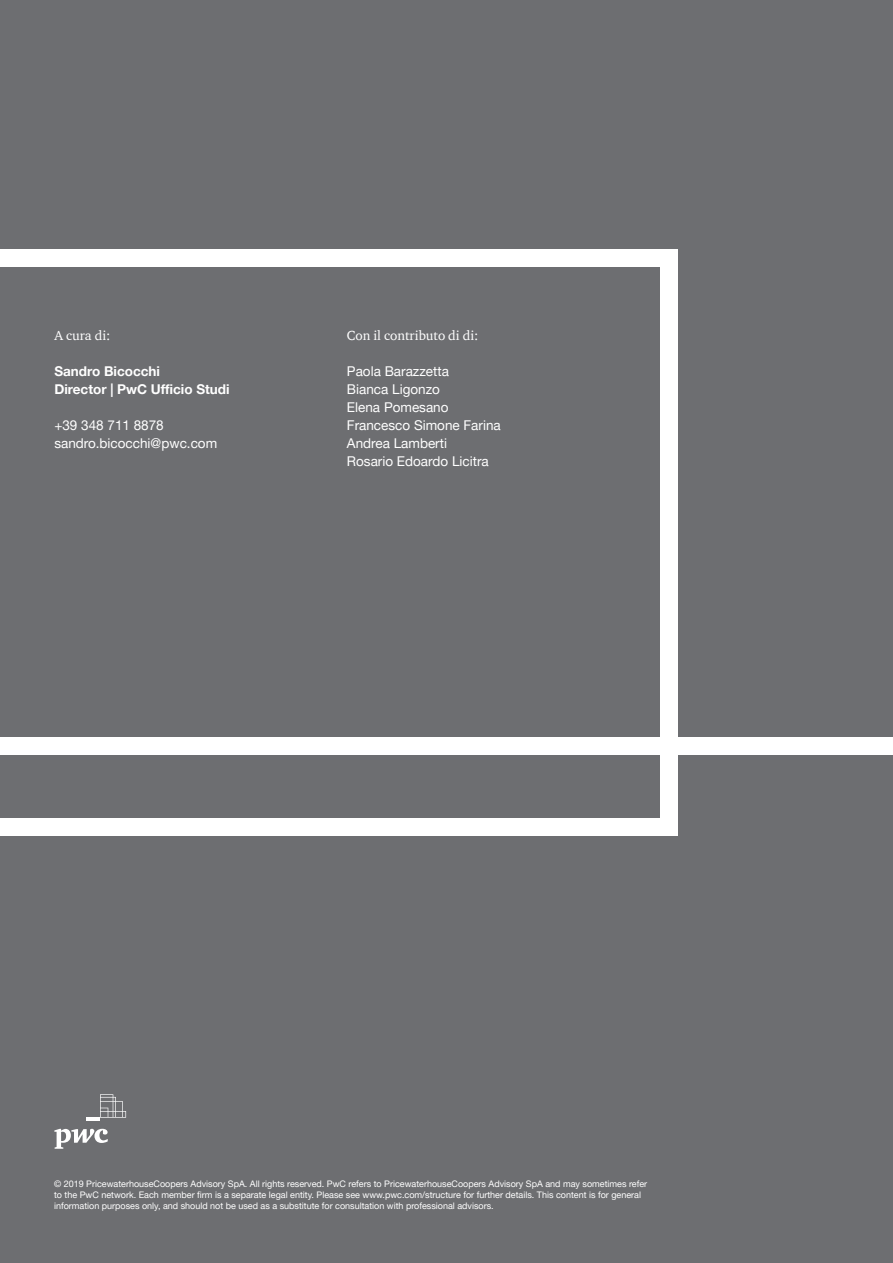
<style>
.page{position:relative;width:893px;height:1263px;background:#6d6e71}
.page>*{position:absolute;margin:0;border:0;box-sizing:border-box;transform-origin:0 0}
.t1{font:13.5px/18px "Helvetica Neue LT Pro";color:#fff}
.t2{font:700 13.5px/18px "Helvetica Neue LT Pro";color:#fff}
.t3{font:13.5px "ITC Charter Com";color:#fff}
.t4{font:9px/10.8px "Helvetica Neue LT Pro";color:#fff}
</style>
<div class="page">
<div style="left:0;top:738px;width:893px;height:17px;background:#fff"></div>
<div style="left:0;top:249px;width:678px;height:17px;background:#fff"></div>
<div style="left:661px;top:249px;width:17px;height:586px;background:#fff"></div>
<div style="left:0;top:818px;width:678px;height:17px;background:#fff"></div>
<svg style="left:54px;top:1129px;width:54px;height:20px"></svg>
<svg style="left:87px;top:1094px;width:39px;height:27px"></svg>
<h1 class="t3" style="left:54px;top:327px;width:58px">A cura di:</h1>
<h1 class="t2" style="left:54px;top:362px;width:177px">Sandro Bicocchi<br>Director | PwC Ufficio Studi</h1>
<h1 class="t1" style="left:54px;top:416px;width:164px">+39 348 711 8878 sandro.bicocchi@pwc.com</h1>
<h1 class="t3" style="left:347px;top:327px;width:133px">Con il contributo di di:</h1>
<h1 class="t1" style="left:347px;top:362px;width:155px">Paola Barazzetta<br>Bianca Ligonzo<br>Elena Pomesano<br>Francesco Simone Farina<br>Andrea Lamberti<br>Rosario Edoardo Licitra</h1>
<p class="t4" style="left:54px;top:1178px;width:595px">© 2019 PricewaterhouseCoopers Advisory SpA. All rights reserved. PwC refers to PricewaterhouseCoopers Advisory SpA and may sometimes refer to the PwC network. Each member firm is a separate legal entity. Please see www.pwc.com/structure for further details. This content is for general information purposes only, and should not be used as a substitute for consultation with professional advisors.</p>
</div>
